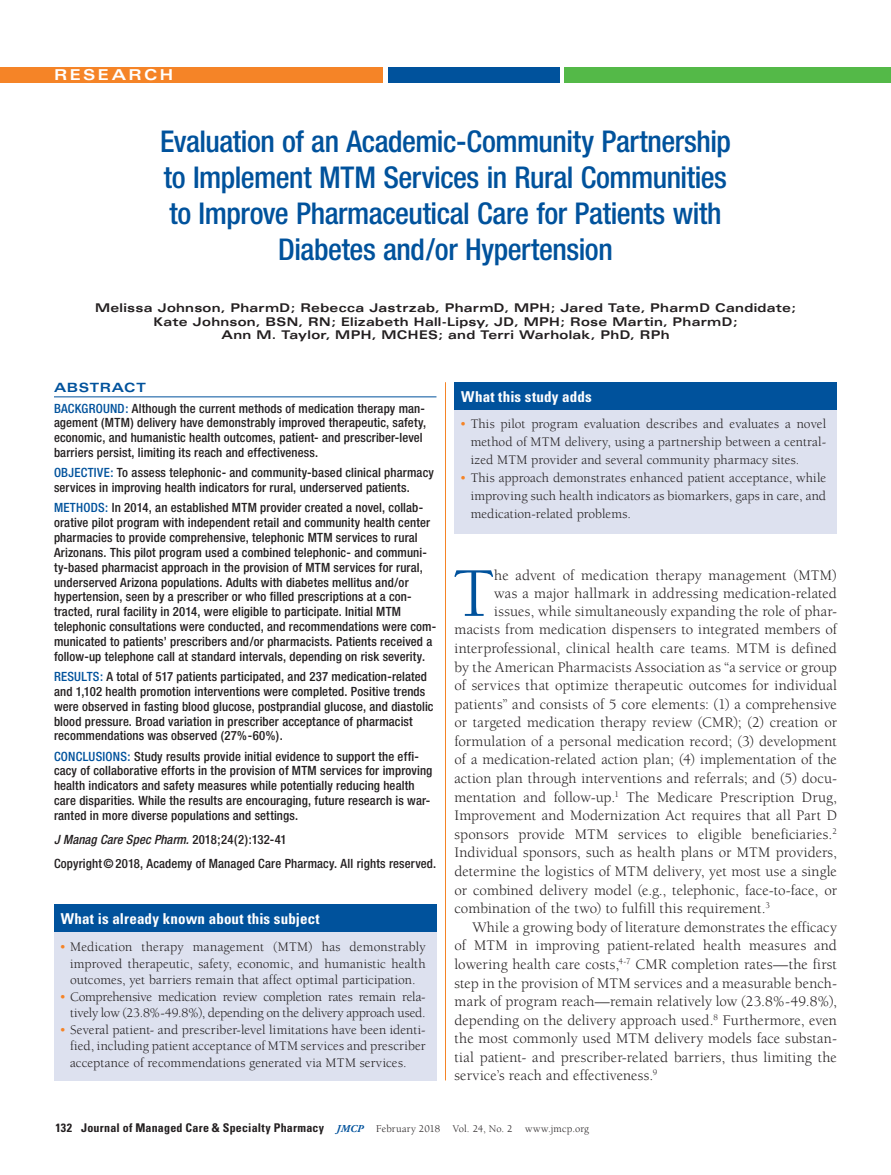
<style>
.page{position:relative;width:891px;height:1175px;background:#fff}
.page>*{position:absolute;margin:0;border:0;box-sizing:border-box;transform-origin:0 0}
.t1{font:71.7px "Berkeley Pro";color:#00529c}
.t2{font:500 condensed 30px/36px "Helvetica Neue";letter-spacing:-.015em;color:#00529c;text-align:center}
.t3{font:15px "Berkeley Pro";letter-spacing:.005em;color:#231f20}
.t4{font:700 condensed 15px "Univers";letter-spacing:.01em;color:#fff}
.t5{font:700 expanded 15px "Univers";letter-spacing:.16em;color:#fff}
.t6{font:13.5px/16.5px "Berkeley Pro";color:#231f20;text-align:justify}
.t7{font:13.5px/16.5px "Berkeley Pro";letter-spacing:-.02em;color:#231f20;text-align:right}
.t8{font:500 condensed 12.75px/14.9px "Helvetica Neue";letter-spacing:.01em;color:#231f20}
.t9{font:700 expanded 12.75px "Univers";letter-spacing:.045em;color:#00529c}
.t10{font:700 expanded 12px/13.5px "Univers";letter-spacing:.02em;color:#231f20;text-align:center}
.t11{font:700 condensed 12px "Univers";letter-spacing:.015em;color:#231f20}
.s1{color:#00529c}
.s2{font-style:italic}
.s3{color:#f58427}
.s4{font-family:"Adobe Garamond Pro";font-style:italic;font-stretch:normal;font-size:10.5px;color:#00529c}
.s5{font-family:"Berkeley Pro";font-weight:400;font-stretch:normal;font-size:10.5px}
</style>
<div class="page">
<hr style="left:54px;top:396px;width:382px;height:1px;background:#00529c">
<hr style="left:445px;top:382px;width:1px;height:698px;background:#f58427">
<div style="left:0;top:67px;width:383px;height:15px;background:#f58427"></div>
<div style="left:388px;top:67px;width:172px;height:15px;background:#00529c"></div>
<div style="left:565px;top:67px;width:326px;height:16px;background:#54b948"></div>
<div style="left:54px;top:922px;width:382px;height:158px;background:#dde1ef"></div>
<div style="left:54px;top:904px;width:382px;height:28px;background:#00529c"></div>
<div style="left:455px;top:392px;width:382px;height:141px;background:#dde1ef"></div>
<div style="left:455px;top:382px;width:382px;height:27px;background:#00529c"></div>
<p class="t5" style="left:54px;top:66px;width:121px">RESEARCH</p>
<h2 class="t2" style="left:160px;top:123px;width:572px">Evaluation of an Academic-Community Partnership to Implement MTM Services in Rural Communities to Improve Pharmaceutical Care for Patients with Diabetes and/or Hypertension</h2>
<p class="t10" style="left:95px;top:301px;width:702px">Melissa Johnson, PharmD; Rebecca Jastrzab, PharmD, MPH; Jared Tate, PharmD Candidate;<br>Kate Johnson, BSN, RN; Elizabeth Hall-Lipsy, JD, MPH; Rose Martin, PharmD;<br>Ann M. Taylor, MPH, MCHES; and Terri Warholak, PhD, RPh</p>
<p class="t9" style="left:54px;top:380px;width:93px">ABSTRACT</p>
<p class="t8" style="left:54px;top:400px;width:374px"><span class="s1">BACKGROUND:</span> Although the current methods of medication therapy man&shy;agement (MTM) delivery have demonstrably improved therapeutic, safety, economic, and humanistic health outcomes, patient- and prescriber-level barriers persist, limiting its reach and effectiveness.</p>
<p class="t8" style="left:54px;top:465px;width:381px"><span class="s1">OBJECTIVE:</span> To assess telephonic- and community-based clinical pharmacy services in improving health indicators for rural, underserved patients.</p>
<p class="t8" style="left:54px;top:500px;width:384px"><span class="s1">METHODS:</span> In 2014, an established MTM provider created a novel, collab&shy;orative pilot program with independent retail and community health center pharmacies to provide comprehensive, telephonic MTM services to rural Arizonans. This pilot program used a combined telephonic- and communi&shy;ty-based pharmacist approach in the provision of MTM services for rural, underserved Arizona populations. Adults with diabetes mellitus and/or hypertension, seen by a prescriber or who filled prescriptions at a con&shy;tracted, rural facility in 2014, were eligible to participate. Initial MTM telephonic consultations were conducted, and recommendations were com&shy;municated to patients’ prescribers and/or pharmacists. Patients received a follow-up telephone call at standard intervals, depending on risk severity.</p>
<p class="t8" style="left:54px;top:669px;width:381px"><span class="s1">RESULTS:</span> A total of 517 patients participated, and 237 medication-related and 1,102 health promotion interventions were completed. Positive trends were observed in fasting blood glucose, postprandial glucose, and diastolic blood pressure. Broad variation in prescriber acceptance of pharmacist recommendations was observed (27%-60%).</p>
<p class="t8" style="left:54px;top:748px;width:380px"><span class="s1">CONCLUSIONS:</span> Study results provide initial evidence to support the effi&shy;cacy of collaborative efforts in the provision of MTM services for improving health indicators and safety measures while potentially reducing health care disparities. While the results are encouraging, future research is war&shy;ranted in more diverse populations and settings.</p>
<p class="t8" style="left:54px;top:827px;width:384px;line-height:24px"><span class="s2">J Manag Care Spec Pharm.</span> 2018;24(2):132-41<br>Copyright©2018, Academy of Managed Care Pharmacy. All rights reserved.</p>
<p class="t4" style="left:61px;top:909px;width:261px">What is already known about this subject</p>
<p class="t6" style="left:70px;top:938px;width:357px;text-indent:-11px"><span class="s3">•</span> Medication therapy management (MTM) has demonstrably improved therapeutic, safety, economic, and humanistic health outcomes, yet barriers remain that affect optimal participation.</p>
<p class="t7" style="left:59px;top:988px;width:368px"><span class="s3">•</span> Comprehensive medication review completion rates remain rela&shy;tively low (23.8%-49.8%), depending on the delivery approach used.</p>
<p class="t6" style="left:70px;top:1021px;width:357px;text-indent:-11px"><span class="s3">•</span> Several patient- and prescriber-level limitations have been identi&shy;fied, including patient acceptance of MTM services and prescriber acceptance of recommendations generated via MTM services.</p>
<p class="t4" style="left:461px;top:387px;width:132px">What this study adds</p>
<p class="t6" style="left:471px;top:414px;width:357px;line-height:18px;text-indent:-11px"><span class="s3">•</span> This pilot program evaluation describes and evaluates a novel method of MTM delivery, using a partnership between a central&shy;ized MTM provider and several community pharmacy sites.</p>
<p class="t6" style="left:471px;top:468px;width:357px;line-height:18px;text-indent:-11px"><span class="s3">•</span> This approach demonstrates enhanced patient acceptance, while improving such health indicators as biomarkers, gaps in care, and medication-related problems.</p>
<h1 class="t1" style="left:453px;top:553px;width:43px">T</h1>
<p class="t3" style="left:494px;top:567px;width:344px">he advent of medication therapy management (MTM)</p>
<p class="t3" style="left:494px;top:585px;width:344px">was a major hallmark in addressing medication-related</p>
<p class="t3" style="left:494px;top:603px;width:344px">issues, while simultaneously expanding the role of phar-</p>
<p class="t3" style="left:455px;top:621px;width:384px">macists from medication dispensers to integrated members of</p>
<p class="t3" style="left:455px;top:640px;width:384px">interprofessional, clinical health care teams. MTM is defined</p>
<p class="t3" style="left:455px;top:658px;width:384px">by the American Pharmacists Association as “a service or group</p>
<p class="t3" style="left:455px;top:677px;width:384px">of services that optimize therapeutic outcomes for individual</p>
<p class="t3" style="left:455px;top:695px;width:384px">patients” and consists of 5 core elements: (1) a comprehensive</p>
<p class="t3" style="left:455px;top:714px;width:384px">or targeted medication therapy review (CMR); (2) creation or</p>
<p class="t3" style="left:455px;top:733px;width:384px">formulation of a personal medication record; (3) development</p>
<p class="t3" style="left:455px;top:751px;width:384px">of a medication-related action plan; (4) implementation of the</p>
<p class="t3" style="left:455px;top:770px;width:384px">action plan through interventions and referrals; and (5) docu-</p>
<p class="t3" style="left:455px;top:788px;width:384px">mentation and follow-up.<sup>1</sup> The Medicare Prescription Drug,</p>
<p class="t3" style="left:455px;top:807px;width:384px">Improvement and Modernization Act requires that all Part D</p>
<p class="t3" style="left:455px;top:826px;width:384px">sponsors provide MTM services to eligible beneficiaries.<sup>2</sup></p>
<p class="t3" style="left:455px;top:844px;width:384px">Individual sponsors, such as health plans or MTM providers,</p>
<p class="t3" style="left:455px;top:863px;width:384px">determine the logistics of MTM delivery, yet most use a single</p>
<p class="t3" style="left:455px;top:881px;width:384px">or combined delivery model (e.g., telephonic, face-to-face, or</p>
<p class="t3" style="left:455px;top:900px;width:317px">combination of the two) to fulfill this requirement.<sup>3</sup></p>
<p class="t3" style="left:473px;top:918px;width:366px">While a growing body of literature demonstrates the efficacy</p>
<p class="t3" style="left:455px;top:937px;width:384px">of MTM in improving patient-related health measures and</p>
<p class="t3" style="left:455px;top:956px;width:384px">lowering health care costs,<sup>4-7</sup> CMR completion rates—the first</p>
<p class="t3" style="left:455px;top:974px;width:384px">step in the provision of MTM services and a measurable bench-</p>
<p class="t3" style="left:455px;top:993px;width:384px">mark of program reach—remain relatively low (23.8%-49.8%),</p>
<p class="t3" style="left:455px;top:1011px;width:384px">depending on the delivery approach used.<sup>8</sup> Furthermore, even</p>
<p class="t3" style="left:455px;top:1030px;width:384px">the most commonly used MTM delivery models face substan-</p>
<p class="t3" style="left:455px;top:1048px;width:384px">tial patient- and prescriber-related barriers, thus limiting the</p>
<p class="t3" style="left:455px;top:1067px;width:204px">service’s reach and effectiveness.<sup>9</sup></p>
<p class="t11" style="left:56px;top:1120px;width:535px">132 Journal of Managed Care &amp; Specialty Pharmacy <span class="s4">JMCP</span> <span class="s5">February 2018 Vol. 24, No. 2 www.jmcp.org</span></p>
</div>
